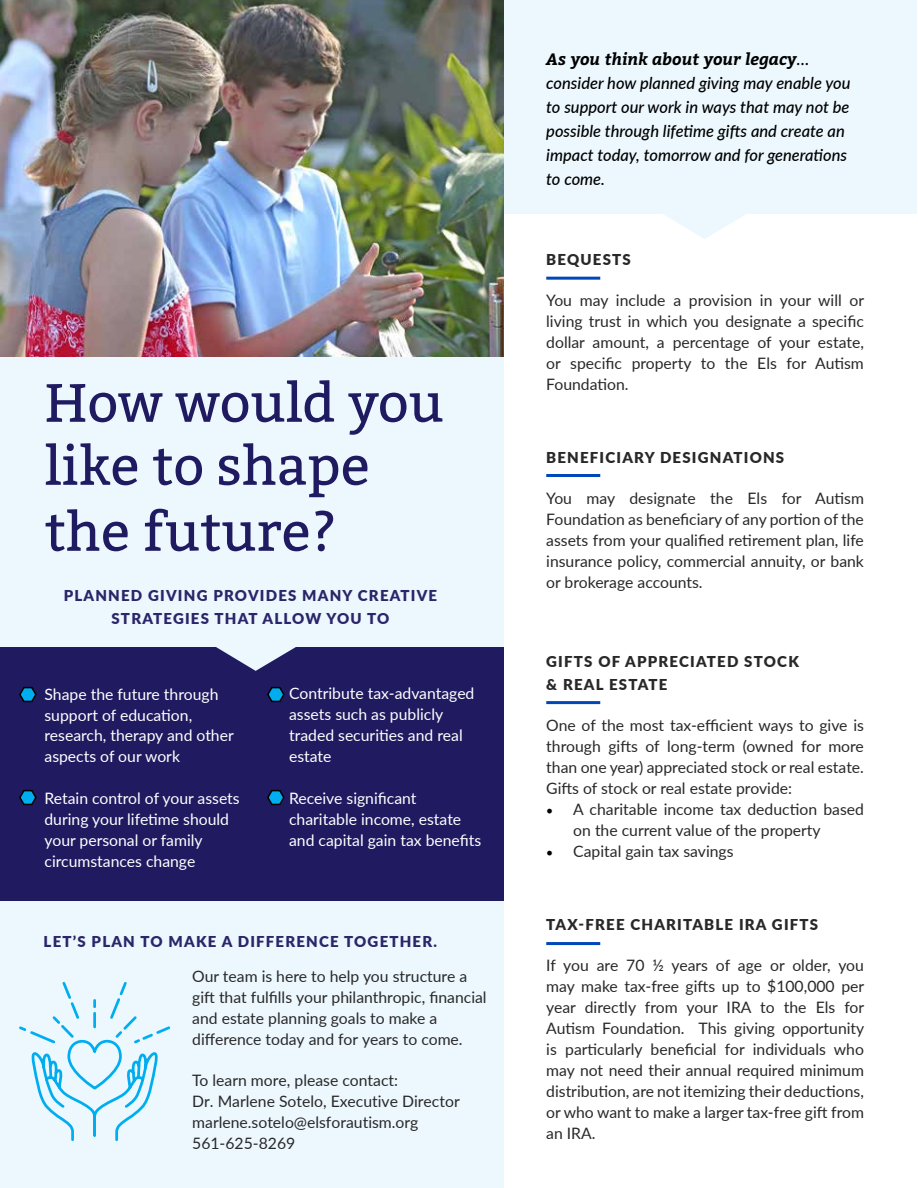
<style>
.page{position:relative;width:918px;height:1188px;background:#fff}
.page>*{position:absolute;margin:0;border:0;box-sizing:border-box;transform-origin:0 0}
.t1{font:54px/64.5px "Bitter";color:#201a61}
.t2{font:italic 500 16.5px/24px "Lato";color:#000}
.t3{font:italic 700 16.5px "Bitter";color:#000}
.t4{font:15.75px/21px "Lato";color:#292829;text-align:justify}
.t5{font:15.75px/21px "Lato";color:#fff}
.t6{font:900 15px/22.5px "Lato";letter-spacing:.08em;color:#2b2569;text-align:center}
.t7{font:900 15px/22.5px "Lato";letter-spacing:.08em;color:#292829}
.s1{font-weight:400;font-style:normal}
.s2{font-family:"Minion Pro";font-size:18px;color:#000}
</style>
<div class="page">
<div style="left:504px;top:0;width:413px;height:214px;background:#ecf8fe"></div>
<div style="left:0;top:0;width:504px;height:1188px;background:#ecf8fe"></div>
<div style="left:0;top:647px;width:504px;height:254px;background:#201a61"></div>
<img style="left:0;top:0;width:504px;height:356px">
<svg style="left:216px;top:647px;width:80px;height:24px"></svg>
<svg style="left:19px;top:981px;width:152px;height:160px"></svg>
<hr style="left:546px;top:277px;width:54px;height:3px;background:#0047ba">
<hr style="left:546px;top:474px;width:54px;height:3px;background:#0047ba">
<hr style="left:546px;top:701px;width:54px;height:3px;background:#0047ba">
<hr style="left:546px;top:942px;width:54px;height:3px;background:#0047ba">
<svg style="left:664px;top:214px;width:82px;height:25px"></svg>
<svg style="left:19px;top:686px;width:18px;height:17px"></svg>
<svg style="left:19px;top:789px;width:18px;height:17px"></svg>
<svg style="left:267px;top:686px;width:18px;height:17px"></svg>
<svg style="left:267px;top:789px;width:18px;height:17px"></svg>
<h1 class="t1" style="left:45px;top:369px;width:401px">How would you like to shape the future?</h1>
<p class="t6" style="left:64px;top:584px;width:375px">PLANNED GIVING PROVIDES MANY CREATIVE<br>STRATEGIES THAT ALLOW YOU TO</p>
<p class="t5" style="left:45px;top:683px;width:191px">Shape the future through support of education, research, therapy and other aspects of our work</p>
<p class="t5" style="left:45px;top:787px;width:197px">Retain control of your assets during your lifetime should your personal or family circumstances change</p>
<p class="t5" style="left:289px;top:683px;width:187px">Contribute tax-advantaged assets such as publicly traded securities and real estate</p>
<p class="t5" style="left:289px;top:787px;width:194px">Receive significant charitable income, estate and capital gain tax benefits</p>
<p class="t6" style="left:44px;top:930px;width:395px">LET’S PLAN TO MAKE A DIFFERENCE TOGETHER.</p>
<p class="t4" style="left:192px;top:965px;width:296px;text-align:left">Our team is here to help you structure a gift that fulfills your philanthropic, financial and estate planning goals to make a difference today and for years to come.</p>
<p class="t4" style="left:192px;top:1069px;width:269px;text-align:left">To learn more, please contact:<br>Dr. Marlene Sotelo, Executive Director marlene.sotelo@elsforautism.org<br>561-625-8269</p>
<p class="t3" style="left:546px;top:47px;width:264px">As you think about your legacy<span class="s1">...</span></p>
<p class="t2" style="left:546px;top:70px;width:306px">consider how planned giving may enable you to support our work in ways that may not be possible through lifetime gifts and create an impact today, tomorrow and for generations to come.</p>
<p class="t7" style="left:546px;top:247px;width:86px">BEQUESTS</p>
<p class="t4" style="left:546px;top:289px;width:320px">You may include a provision in your will or living trust in which you designate a specific dollar amount, a percentage of your estate, or specific property to the Els for Autism Foundation.</p>
<p class="t7" style="left:546px;top:445px;width:239px">BENEFICIARY DESIGNATIONS</p>
<p class="t4" style="left:546px;top:487px;width:319px">You may designate the Els for Autism Foundation as beneficiary of any portion of the assets from your qualified retirement plan, life insurance policy, commercial annuity, or bank or brokerage accounts.</p>
<p class="t7" style="left:546px;top:650px;width:254px">GIFTS OF APPRECIATED STOCK &amp; REAL ESTATE</p>
<p class="t4" style="left:546px;top:714px;width:319px">One of the most tax-efficient ways to give is through gifts of long-term (owned for more than one year) appreciated stock or real estate.<br>Gifts of stock or real estate provide:</p>
<p class="t4" style="left:573px;top:798px;width:292px;text-indent:-27px"><span class="s2">•</span> A charitable income tax deduction based on the current value of the property</p>
<p class="t4" style="left:546px;top:840px;width:189px"><span class="s2">•</span> Capital gain tax savings</p>
<p class="t7" style="left:546px;top:913px;width:273px">TAX-FREE CHARITABLE IRA GIFTS</p>
<p class="t4" style="left:546px;top:954px;width:320px">If you are 70 ½ years of age or older, you may make tax-free gifts up to $100,000 per year directly from your IRA to the Els for Autism Foundation. This giving opportunity is particularly beneficial for individuals who may not need their annual required minimum distribution, are not itemizing their deductions, or who want to make a larger tax-free gift from an IRA.</p>
</div>
